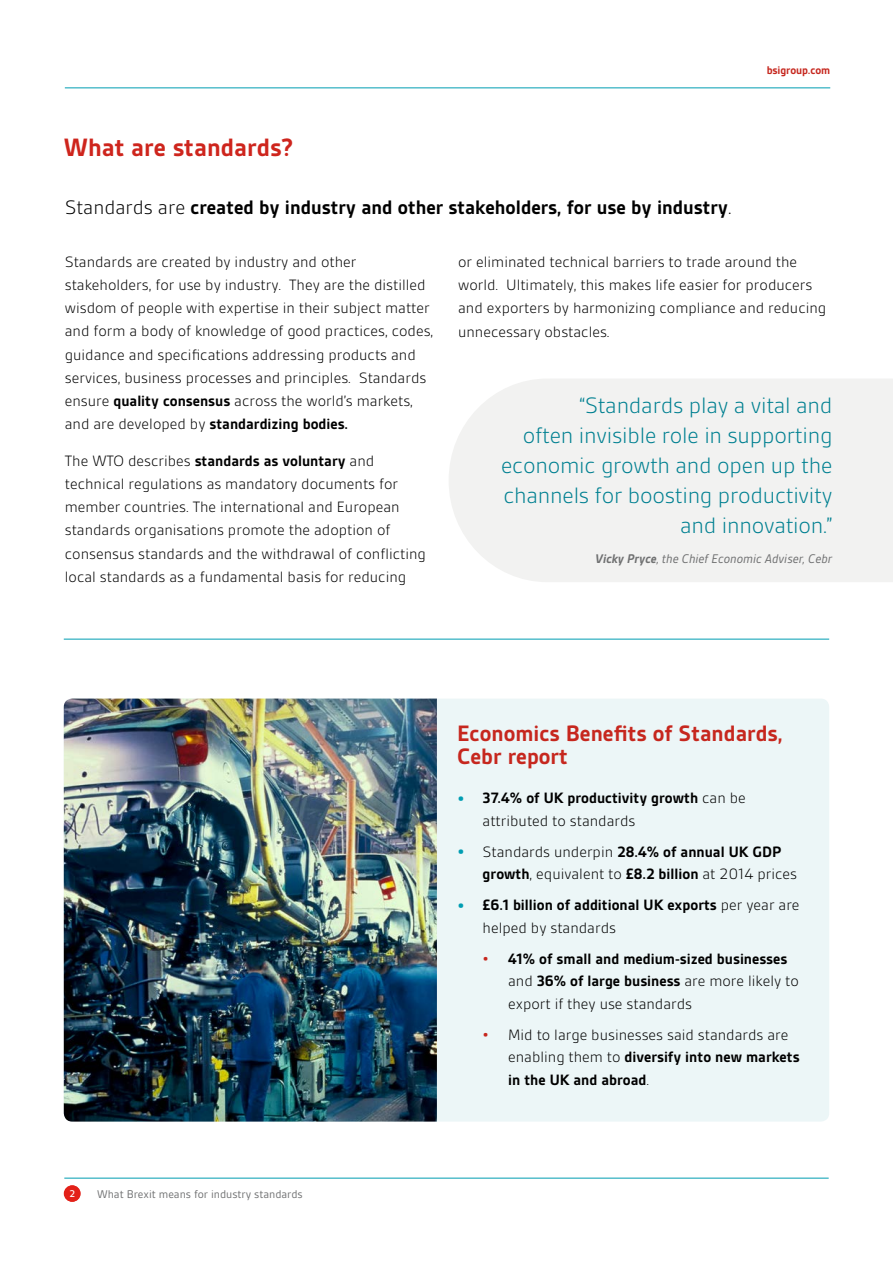
<style>
.page{position:relative;width:893px;height:1263px;background:#fff}
.page>*{position:absolute;margin:0;border:0;box-sizing:border-box;transform-origin:0 0}
.t1{font:700 27px "BSI Gesta";color:#ce251d}
.t2{font:300 24px/30px "BSI Gesta";letter-spacing:-.01em;color:#008091;text-align:right}
.t3{font:700 24px/22.5px "BSI Gesta";color:#c6271e}
.t4{font:700 21px "BSI Gesta";color:#000}
.t5{font:300 16.2px/23.2px "BSI Gesta";color:#000}
.t6{font:700 16.2px/22.5px "BSI Gesta";color:#000}
.t7{font:italic 13.5px "BSI Gesta";color:#707172}
.t8{font:12px "BSI Gesta";color:#707172}
.t9{font:700 12px "BSI Gesta";letter-spacing:-.01em;color:#c6271e}
.t10{font:500 10.5px "BSI Gesta";color:#fff}
.s1{font-weight:300}
.s2{font-weight:700}
.s3{font-size:19.5px;color:#009db2}
.s4{font-weight:700;font-size:19.5px;color:#009db2}
.s5{color:#c6271e}
.s6{font-weight:700;color:#c6271e}
</style>
<div class="page">
<hr style="left:64px;top:1178px;width:765px;height:1px;background:#009db2">
<div style="left:449px;top:379px;width:444px;height:203px;background:#f2f2f1"></div>
<div style="left:64px;top:1185px;width:17px;height:17px;background:#e32119;border-radius:50%"></div>
<hr style="left:65px;top:88px;width:765px;height:1px;background:#009db2">
<hr style="left:64px;top:639px;width:765px;height:1px;background:#009db2">
<div style="left:64px;top:698px;width:765px;height:423px;background:#ecf6f7;border-radius:9px"></div>
<img style="left:64px;top:698px;width:373px;height:423px">
<h1 class="t1" style="left:64px;top:133px;width:232px">What are standards?</h1>
<p class="t9" style="left:767px;top:64px;width:65px">bsigroup.com</p>
<p class="t4" style="left:65px;top:196px;width:668px"><span class="s1">Standards are</span> created by industry and other stakeholders, for use by industry<span class="s1">.</span></p>
<p class="t5" style="left:65px;top:250px;width:370px">Standards are created by industry and other stakeholders, for use by industry. They are the distilled wisdom of people with expertise in their subject matter and form a body of knowledge of good practices, codes, guidance and specifications addressing products and services, business processes and principles. Standards ensure <span class="s2">quality consensus</span> across the world’s markets, and are developed by <span class="s2">standardizing bodies.</span></p>
<p class="t5" style="left:65px;top:449px;width:362px">The WTO describes <span class="s2">standards as voluntary</span> and technical regulations as mandatory documents for member countries. The international and European standards organisations promote the adoption of consensus standards and the withdrawal of conflicting local standards as a fundamental basis for reducing</p>
<p class="t5" style="left:458px;top:250px;width:369px">or eliminated technical barriers to trade around the world. Ultimately, this makes life easier for producers and exporters by harmonizing compliance and reducing unnecessary obstacles.</p>
<h2 class="t2" style="left:501px;top:390px;width:333px">“Standards play a vital and<br>often invisible role in supporting economic growth and open up the channels for boosting productivity and innovation.”</h2>
<p class="t7" style="left:595px;top:552px;width:239px"><span class="s2">Vicky Pryce</span>, the Chief Economic Adviser, Cebr</p>
<p class="t10" style="left:70px;top:1188px;width:7px">2</p>
<p class="t8" style="left:97px;top:1187px;width:207px">What Brexit means for industry standards</p>
<h2 class="t3" style="left:457px;top:722px;width:327px">Economics Benefits of Standards,<br>Cebr report</h2>
<p class="t6" style="left:483px;top:786px;width:265px;text-indent:-26px"><span class="s3">•</span> 37.4% of UK productivity growth <span class="s1">can be attributed to standards</span></p>
<p class="t5" style="left:483px;top:840px;width:316px;line-height:22.5px;text-indent:-26px"><span class="s4">•</span> Standards underpin <span class="s2">28.4% of annual UK GDP growth</span>, equivalent to <span class="s2">£8.2 billion</span> at 2014 prices</p>
<p class="t6" style="left:483px;top:893px;width:318px;text-indent:-26px"><span class="s3">•</span> £6.1 billion of additional UK exports <span class="s1">per year are helped by standards</span></p>
<p class="t6" style="left:508px;top:947px;width:292px;text-indent:-26px"><span class="s5">•</span> 41% of small and medium-sized businesses <span class="s1">and</span> 36% of large business <span class="s1">are more likely to export if they use standards</span></p>
<p class="t5" style="left:508px;top:1023px;width:293px;line-height:22.5px;text-indent:-26px"><span class="s6">•</span> Mid to large businesses said standards are enabling them to <span class="s2">diversify into new markets in the UK and abroad</span>.</p>
</div>
